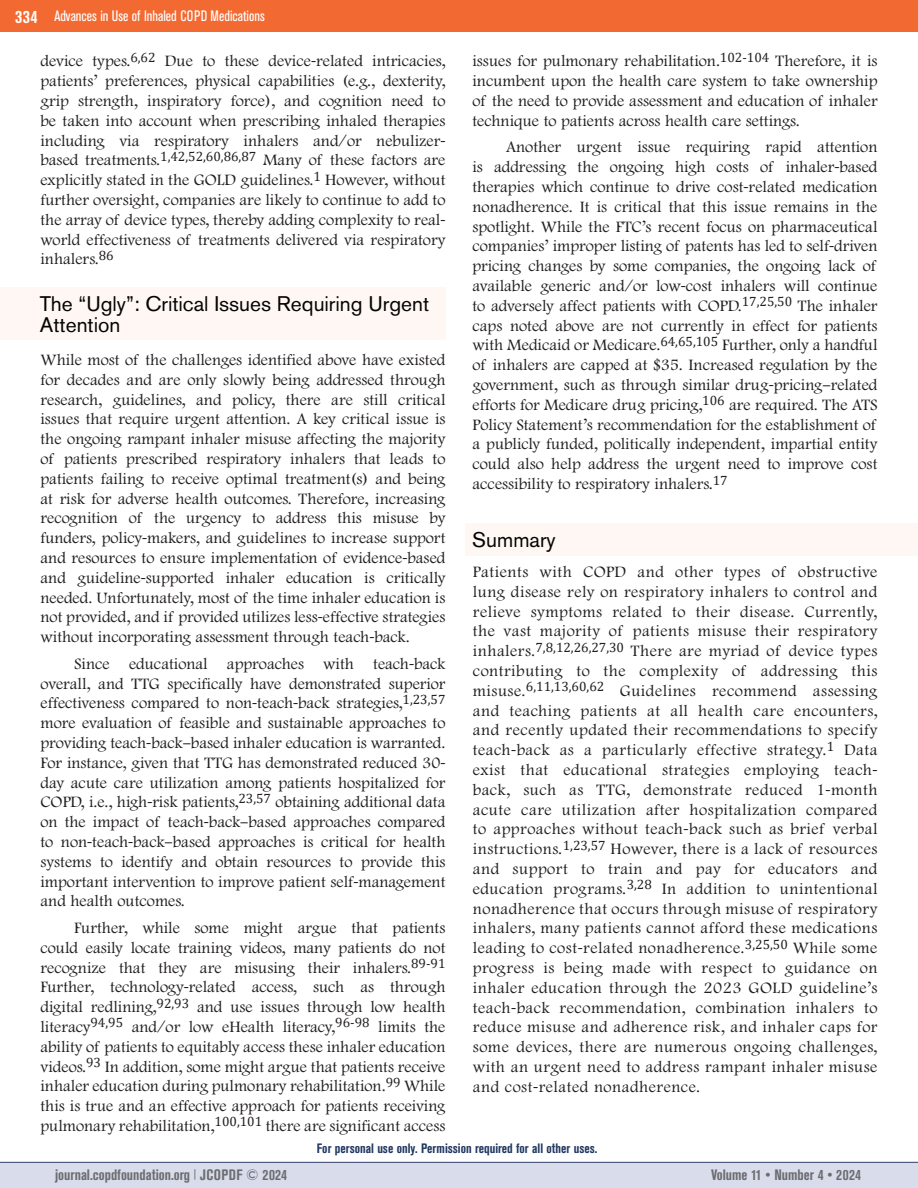
<style>
.page{position:relative;width:918px;height:1188px;background:#fff}
.page>*{position:absolute;margin:0;border:0;box-sizing:border-box;transform-origin:0 0}
.t1{font:21px/21px "Akzidenz Grotesk BQ";color:#040503}
.t2{font:300 16.5px/19.8px "Footlight MT Pro";color:#231f20;text-align:justify}
.t3{font:700 condensed 15px "Akzidenz Grotesk BE";color:#6c6d70}
.t4{font:condensed 15px "Akzidenz Grotesk BE";color:#fff}
.t5{font:700 condensed 13.5px "Akzidenz Grotesk BE";color:#213861}
.s1{font-weight:700;font-size:18px}
.s2{font-family:"Myriad Pro";font-weight:400}
</style>
<div class="page">
<div style="left:0;top:1162px;width:918px;height:26px;background:#d9dceb"></div>
<div style="left:0;top:0;width:918px;height:32px;background:#f26a32"></div>
<hr style="left:0;top:1162px;width:918px;height:1px;background:#34416b">
<div style="left:0;top:287px;width:446px;height:52px;background:#fef7f4"></div>
<div style="left:465px;top:523px;width:453px;height:32px;background:#fef7f4"></div>
<p class="t4" style="left:15px;top:8px;width:251px"><span class="s1">334</span> Advances in Use of Inhaled COPD Medications</p>
<p class="t2" style="left:40px;top:52px;width:407px">device types.<sup>6,62</sup> Due to these device<span class="s2">-</span>related intricacies, patients’ preferences, physical capabilities (e.g., dexterity, grip strength, inspiratory force), and cognition need to be taken into account when prescribing inhaled therapies including via respiratory inhalers and/or nebulizer&shy;based treatments.<sup>1,42,52,60,86,87</sup> Many of these factors are explicitly stated in the GOLD guidelines.<sup>1</sup> However, without further oversight, companies are likely to continue to add to the array of device types, thereby adding complexity to real&shy;world effectiveness of treatments delivered via respiratory inhalers.<sup>86</sup></p>
<p class="t1" style="left:40px;top:293px;width:391px">The “Ugly”: Critical Issues Requiring Urgent<br>Attention</p>
<p class="t2" style="left:40px;top:350px;width:407px">While most of the challenges identified above have existed for decades and are only slowly being addressed through research, guidelines, and policy, there are still critical issues that require urgent attention. A key critical issue is the ongoing rampant inhaler misuse affecting the majority of patients prescribed respiratory inhalers that leads to patients failing to receive optimal treatment(s) and being at risk for adverse health outcomes. Therefore, increasing recognition of the urgency to address this misuse by funders, policy<span class="s2">-</span>makers, and guidelines to increase support and resources to ensure implementation of evidence<span class="s2">-</span>based and guideline<span class="s2">-</span>supported inhaler education is critically needed. Unfortunately, most of the time inhaler education is not provided, and if provided utilizes less<span class="s2">-</span>effective strategies without incorporating assessment through teach<span class="s2">-</span>back.</p>
<p class="t2" style="left:40px;top:654px;width:407px;text-indent:34px">Since educational approaches with teach<span class="s2">-</span>back overall, and TTG specifically have demonstrated superior effectiveness compared to non<span class="s2">-</span>teach<span class="s2">-</span>back strategies,<sup>1,23,57 </sup>more evaluation of feasible and sustainable approaches to providing teach<span class="s2">-</span>back<span class="s2">–</span>based inhaler education is warranted.<br>For instance, given that TTG has demonstrated reduced 30<span class="s2">- </span>day acute care utilization among patients hospitalized for COPD, i.e., high<span class="s2">-</span>risk patients,<sup>23,57</sup> obtaining additional data on the impact of teach<span class="s2">-</span>back<span class="s2">–</span>based approaches compared to non<span class="s2">-</span>teach<span class="s2">-</span>back<span class="s2">–</span>based approaches is critical for health systems to identify and obtain resources to provide this important intervention to improve patient self<span class="s2">-</span>management and health outcomes.</p>
<p class="t2" style="left:40px;top:918px;width:407px;text-indent:34px">Further, while some might argue that patients could easily locate training videos, many patients do not recognize that they are misusing their inhalers.<sup>89-91<br></sup>Further, technology<span class="s2">-</span>related access, such as through digital redlining,<sup>92,93</sup> and use issues through low health literacy<sup>94,95</sup> and/or low eHealth literacy,<sup>96-98</sup> limits the ability of patients to equitably access these inhaler education videos.<sup>93</sup> In addition, some might argue that patients receive inhaler education during pulmonary rehabilitation.<sup>99</sup> While this is true and an effective approach for patients receiving pulmonary rehabilitation,<sup>100,101</sup> there are significant access</p>
<p class="t2" style="left:472px;top:52px;width:407px">issues for pulmonary rehabilitation.<sup>102-104</sup> Therefore, it is incumbent upon the health care system to take ownership of the need to provide assessment and education of inhaler technique to patients across health care settings.</p>
<p class="t2" style="left:472px;top:138px;width:407px;text-indent:34px">Another urgent issue requiring rapid attention is addressing the ongoing high costs of inhaler<span class="s2">-</span>based therapies which continue to drive cost<span class="s2">-</span>related medication nonadherence. It is critical that this issue remains in the spotlight. While the FTC’s recent focus on pharmaceutical companies’ improper listing of patents has led to self<span class="s2">-</span>driven pricing changes by some companies, the ongoing lack of available generic and/or low<span class="s2">-</span>cost inhalers will continue to adversely affect patients with COPD.<sup>17,25,50</sup> The inhaler caps noted above are not currently in effect for patients with Medicaid or Medicare.<sup>64,65,105</sup> Further, only a handful of inhalers are capped at $35. Increased regulation by the government, such as through similar drug<span class="s2">-</span>pricing<span class="s2">–</span>related efforts for Medicare drug pricing,<sup>106</sup> are required. The ATS Policy Statement’s recommendation for the establishment of a publicly funded, politically independent, impartial entity could also help address the urgent need to improve cost accessibility to respiratory inhalers.<sup>17</sup></p>
<p class="t1" style="left:472px;top:529px;width:85px">Summary</p>
<p class="t2" style="left:473px;top:562px;width:406px">Patients with COPD and other types of obstructive lung disease rely on respiratory inhalers to control and relieve symptoms related to their disease. Currently, the vast majority of patients misuse their respiratory inhalers.<sup>7,8,12,26,27,30</sup> There are myriad of device types contributing to the complexity of addressing this misuse.<sup>6,11,13,60,62</sup> Guidelines recommend assessing and teaching patients at all health care encounters, and recently updated their recommendations to specify teach<span class="s2">-</span>back as a particularly effective strategy.<sup>1</sup> Data exist that educational strategies employing teach&shy;back, such as TTG, demonstrate reduced 1<span class="s2">-</span>month acute care utilization after hospitalization compared to approaches without teach<span class="s2">-</span>back such as brief verbal instructions.<sup>1,23,57</sup> However, there is a lack of resources and support to train and pay for educators and education programs.<sup>3,28</sup> In addition to unintentional nonadherence that occurs through misuse of respiratory inhalers, many patients cannot afford these medications leading to cost<span class="s2">-</span>related nonadherence.<sup>3,25,50</sup> While some progress is being made with respect to guidance on inhaler education through the 2023 GOLD guideline’s teach<span class="s2">-</span>back recommendation, combination inhalers to reduce misuse and adherence risk, and inhaler caps for some devices, there are numerous ongoing challenges, with an urgent need to address rampant inhaler misuse and cost<span class="s2">-</span>related nonadherence.</p>
<p class="t5" style="left:317px;top:1141px;width:282px">For personal use only. Permission required for all other uses.</p>
<p class="t3" style="left:55px;top:1166px;width:234px">journal.copdfoundation.org <sup>|</sup> JCOPDF © 2024</p>
<p class="t3" style="left:711px;top:1166px;width:151px">Volume 11 • Number 4 • 2024</p>
</div>
